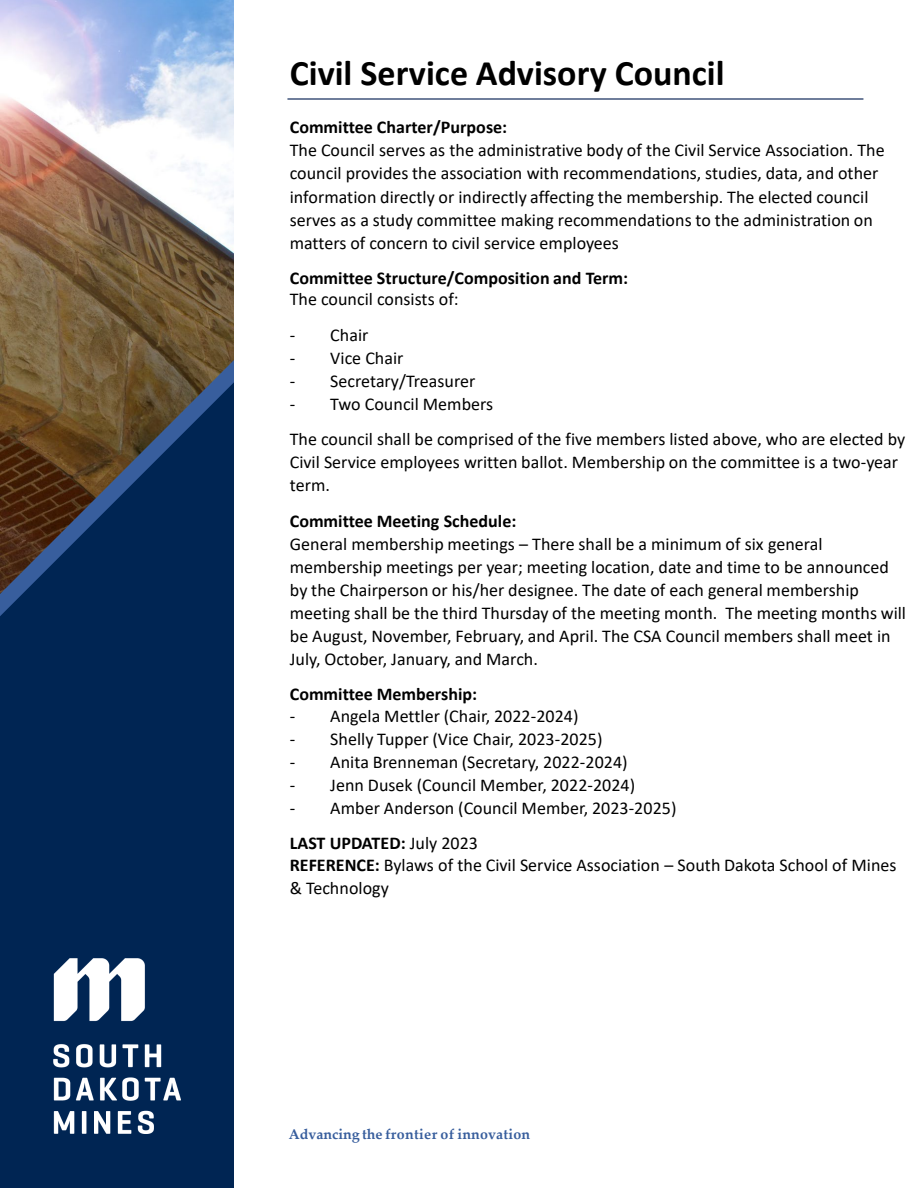
<style>
.page{position:relative;width:918px;height:1188px;background:#fff}
.page>*{position:absolute;margin:0;border:0;box-sizing:border-box;transform-origin:0 0}
.t1{font:700 36px "Calibri";color:#000}
.t2{font:18px/23.1px "Calibri";color:#000}
.t3{font:700 18px "Calibri";color:#000}
.t4{font:700 14.25px "Palatino Linotype";letter-spacing:.01em;color:#385e9d}
.s1{font-weight:400}
.s2{font-weight:700}
</style>
<div class="page">
<img style="left:0;top:0;width:234px;height:360px">
<svg style="left:0;top:360px;width:234px;height:22px;background:#6e5c3d"></svg>
<svg style="left:0;top:382px;width:234px;height:806px;background:#0e2a4e"></svg>
<hr style="left:287px;top:98px;width:576px;height:2px;background:#011c4f">
<img style="left:54px;top:959px;width:126px;height:174px">
<p class="t1" style="left:290px;top:48px;width:436px">Civil Service Advisory Council</p>
<p class="t3" style="left:290px;top:114px;width:219px">Committee Charter/Purpose:</p>
<p class="t2" style="left:290px;top:138px;width:597px">The Council serves as the administrative body of the Civil Service Association. The council provides the association with recommendations, studies, data, and other information directly or indirectly affecting the membership. The elected council serves as a study committee making recommendations to the administration on matters of concern to civil service employees</p>
<p class="t3" style="left:290px;top:265px;width:340px">Committee Structure/Composition and Term:</p>
<p class="t2" style="left:290px;top:287px;width:170px">The council consists of:</p>
<p class="t2" style="left:290px;top:323px;width:80px">- Chair</p>
<p class="t2" style="left:290px;top:346px;width:115px">- Vice Chair</p>
<p class="t2" style="left:290px;top:369px;width:187px">- Secretary/Treasurer</p>
<p class="t2" style="left:290px;top:392px;width:205px">- Two Council Members</p>
<p class="t2" style="left:290px;top:427px;width:617px">The council shall be comprised of the five members listed above, who are elected by<br>Civil Service employees written ballot. Membership on the committee is a two-year term.</p>
<p class="t3" style="left:290px;top:508px;width:228px">Committee Meeting Schedule:</p>
<p class="t2" style="left:290px;top:532px;width:618px">General membership meetings – There shall be a minimum of six general membership meetings per year; meeting location, date and time to be announced by the Chairperson or his/her designee. The date of each general membership meeting shall be the third Thursday of the meeting month. The meeting months will be August, November, February, and April. The CSA Council members shall meet in July, October, January, and March.</p>
<p class="t3" style="left:290px;top:681px;width:189px">Committee Membership:</p>
<p class="t2" style="left:290px;top:704px;width:290px">- Angela Mettler (Chair, 2022-2024)</p>
<p class="t2" style="left:290px;top:727px;width:314px">- Shelly Tupper (Vice Chair, 2023-2025)</p>
<p class="t2" style="left:290px;top:750px;width:339px">- Anita Brenneman (Secretary, 2022-2024)</p>
<p class="t2" style="left:290px;top:773px;width:347px">- Jenn Dusek (Council Member, 2022-2024)</p>
<p class="t2" style="left:290px;top:796px;width:388px">- Amber Anderson (Council Member, 2023-2025)</p>
<p class="t3" style="left:290px;top:830px;width:190px">LAST UPDATED: <span class="s1">July 2023</span></p>
<p class="t2" style="left:290px;top:853px;width:608px"><span class="s2">REFERENCE:</span> Bylaws of the Civil Service Association – South Dakota School of Mines &amp; Technology</p>
<p class="t4" style="left:289px;top:1124px;width:243px">Advancing the frontier of innovation</p>
</div>
